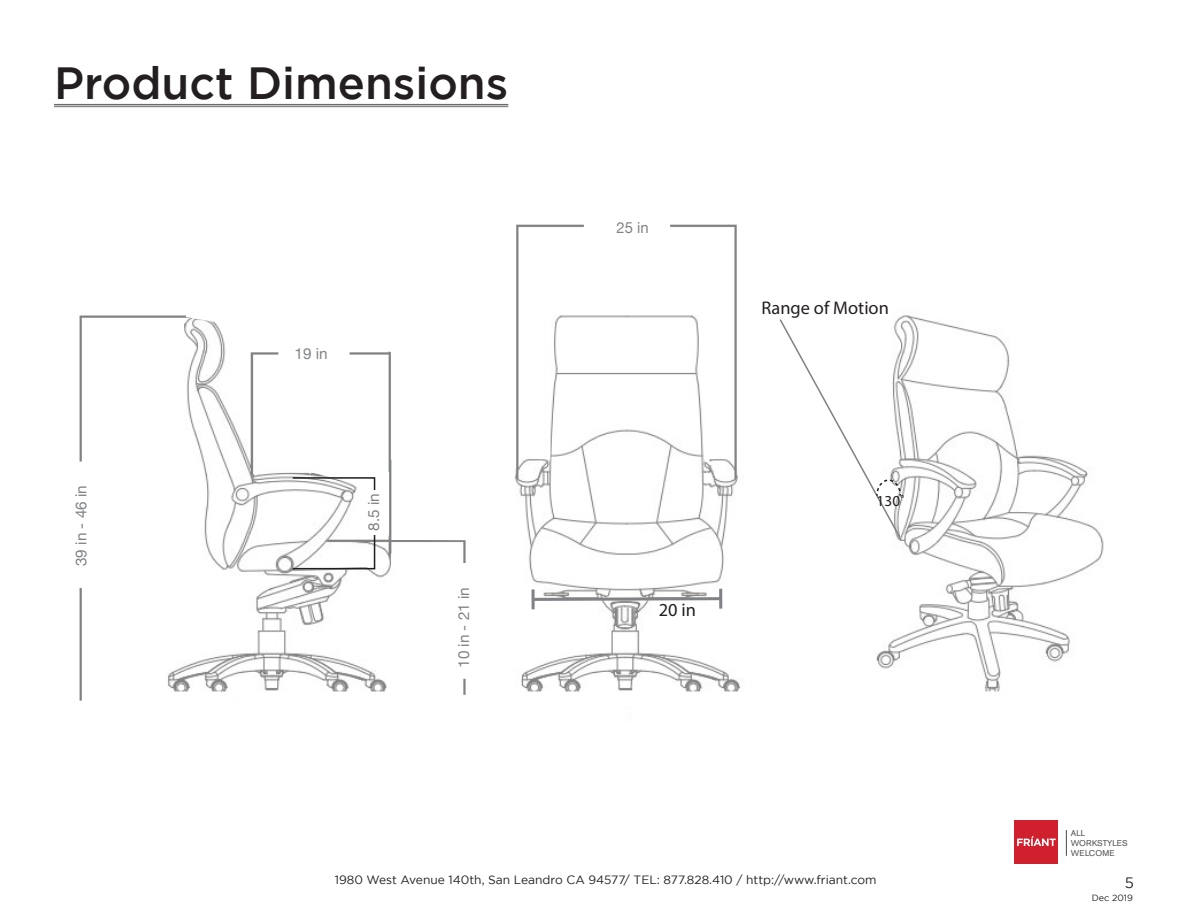
<style>
.page{position:relative;width:1188px;height:918px;background:#fff}
.page>*{position:absolute;margin:0;border:0;box-sizing:border-box;transform-origin:0 0}
.PAGE_title{font:500 45px "Gotham";color:#231f20}
.t1{font:18.3px "Myriad Pro";color:#231f20}
.t2{font:15.3px "Helvetica Neue";color:#808285}
.t3{font:15.3px "Myriad Pro";color:#231f20}
.t4{font:15px "Gotham";color:#231f20}
.Body_Text{font:12px "Gotham";color:#231f20}
.t5{font:9px "Gotham";color:#231f20}
.t6{font:8.4px/10.1px "Akzidenz Grotesk Pro";color:#4d4d4d}
</style>
<div class="page">
<hr style="left:54px;top:104px;width:454px;height:1px;background:#6c6d70">
<hr style="left:54px;top:106px;width:454px;height:1px;background:#6c6d70">
<div style="left:1014px;top:820px;width:44px;height:44px;background:#d0202e"></div>
<svg style="left:1017px;top:836px;width:39px;height:10px"></svg>
<svg style="left:1066px;top:830px;width:1px;height:26px"></svg>
<img style="left:79px;top:224px;width:1025px;height:477px">
<svg style="left:186px;top:255px;width:237px;height:97px"></svg>
<div style="left:65px;top:466px;width:40px;height:118px;background:#fff"></div>
<div style="left:288px;top:332px;width:58px;height:40px;background:#fff"></div>
<div style="left:442px;top:564px;width:40px;height:111px;background:#fff"></div>
<div style="left:454px;top:365px;width:23px;height:107px;background:#fff"></div>
<svg style="left:310px;top:468px;width:160px;height:72px"></svg>
<hr style="left:389px;top:460px;width:2px;height:93px;background:#808285">
<hr style="left:546px;top:312px;width:4px;height:148px;background:#fff">
<svg style="left:702px;top:314px;width:10px;height:153px"></svg>
<div style="left:591px;top:208px;width:78px;height:37px;background:#fff"></div>
<div style="left:542px;top:261px;width:171px;height:53px;background:#fff"></div>
<svg style="left:530px;top:596px;width:194px;height:6px"></svg>
<hr style="left:532px;top:589px;width:3px;height:20px;background:#808285">
<hr style="left:719px;top:589px;width:3px;height:20px;background:#808285">
<svg style="left:778px;top:318px;width:124px;height:221px"></svg>
<div style="left:292px;top:477px;width:83px;height:92px;border:2px solid #231f20"></div>
<div style="left:367px;top:490px;width:14px;height:44px;background:#fff"></div>
<p class="PAGE_title" style="left:54px;top:57px;width:456px">Product Dimensions</p>
<p class="t2" style="left:70px;top:566px;width:82px;rotate:-90deg">39 in - 46 in</p>
<p class="t2" style="left:295px;top:343px;width:35px">19 in</p>
<p class="t2" style="left:363px;top:531px;width:39px;rotate:-90deg">8.5 in</p>
<p class="t2" style="left:453px;top:668px;width:82px;rotate:-90deg">10 in - 21 in</p>
<p class="t2" style="left:617px;top:217px;width:34px">25 in</p>
<p class="t1" style="left:761px;top:296px;width:129px">Range of Motion</p>
<p class="t1" style="left:659px;top:599px;width:39px">20 in</p>
<p class="t3" style="left:877px;top:491px;width:30px">130˚</p>
<p class="Body_Text" style="left:335px;top:874px;width:543px">1980 West Avenue 140th, San Leandro CA 94577/ TEL: 877.828.410 / http://www.friant.com</p>
<p class="t6" style="left:1071px;top:828px;width:58px">ALL<br>WORKSTYLES<br>WELCOME</p>
<p class="t5" style="left:1092px;top:893px;width:43px">Dec 2019</p>
<p class="t4" style="left:1125px;top:874px;width:11px">5</p>
</div>
